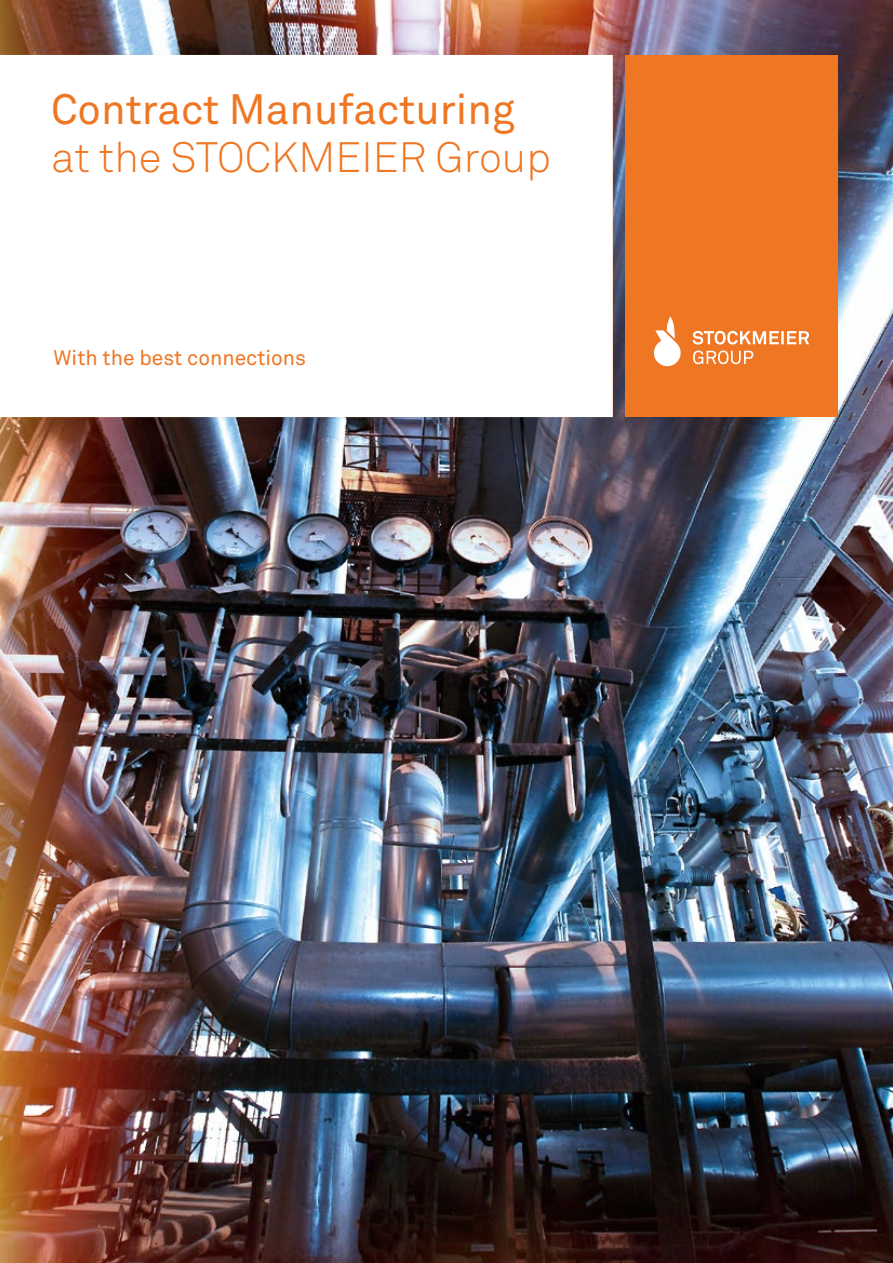
<style>
.page{position:relative;width:893px;height:1263px;background:#fff}
.page>*{position:absolute;margin:0;border:0;box-sizing:border-box;transform-origin:0 0}
.t1{font:42px "Akkurat Std";color:#ef7622}
.t2{font:300 42px "Akkurat Std";color:#ef7622}
.t3{font:21px "Akkurat Std";color:#ef7622}
</style>
<div class="page">
<img style="left:0;top:0;width:893px;height:1263px">
<div style="left:0;top:55px;width:612px;height:362px;background:#fff"></div>
<div style="left:625px;top:55px;width:213px;height:362px;background:#ef7622"></div>
<svg style="left:654px;top:316px;width:27px;height:50px"></svg>
<svg style="left:693px;top:331px;width:116px;height:33px"></svg>
<h1 class="t1" style="left:51px;top:85px;width:465px">Contract Manufacturing</h1>
<h1 class="t2" style="left:51px;top:133px;width:501px">at the STOCKMEIER Group</h1>
<p class="t3" style="left:54px;top:345px;width:254px">With the best connections</p>
</div>
